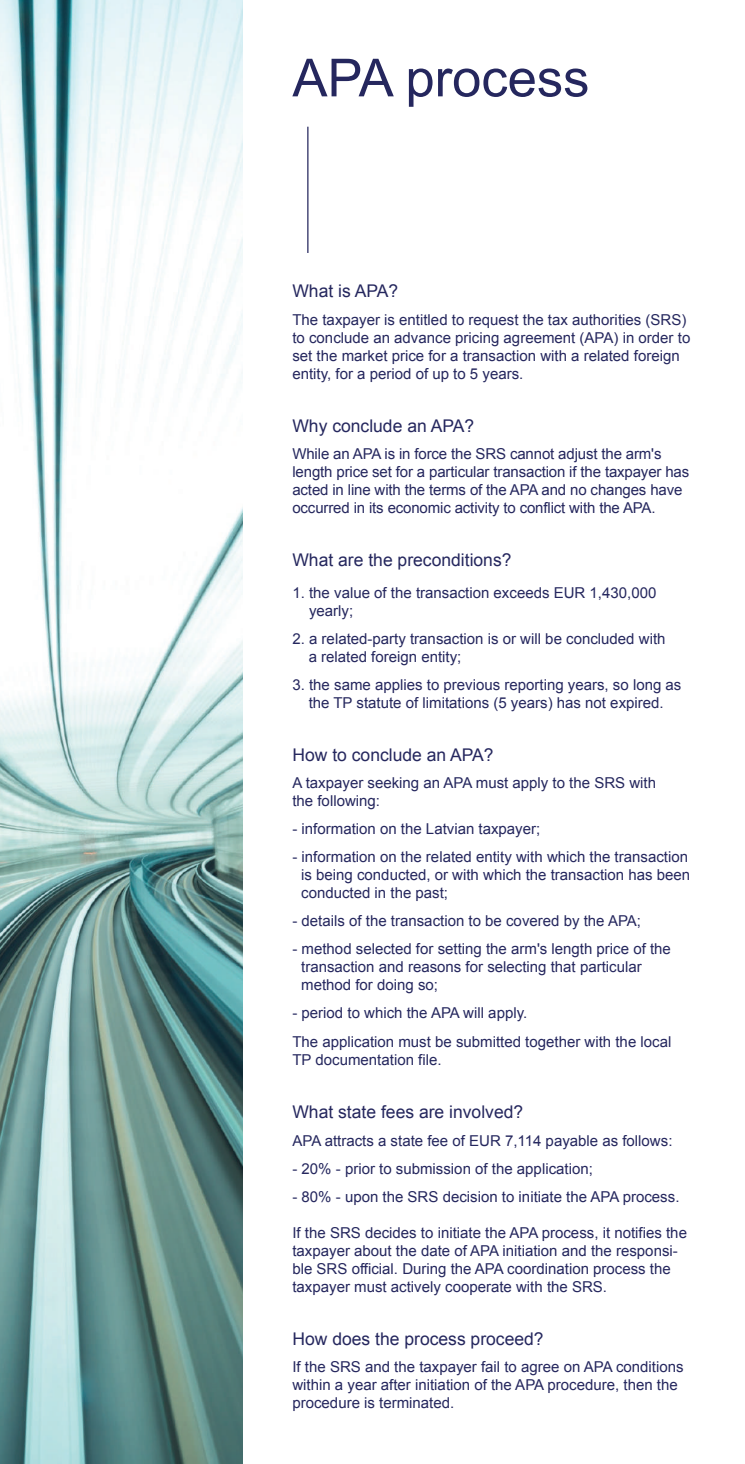
<style>
.page{position:relative;width:745px;height:1464px;background:#fff}
.page>*{position:absolute;margin:0;border:0;box-sizing:border-box;transform-origin:0 0}
.t1{font:52.5px "Arial";color:#25275e}
.t2{font:17.5px "Arial";color:#25275e}
.t3{font:15px/18px "Arial";color:#25275e}
</style>
<div class="page">
<img style="left:0;top:0;width:242px;height:1464px">
<hr style="left:307px;top:127px;width:1px;height:126px;background:#25275e">
<h1 class="t1" style="left:292px;top:44px;width:298px">APA process</h1>
<p class="t2" style="left:292px;top:280px;width:107px">What is APA?</p>
<p class="t3" style="left:292px;top:311px;width:399px">The taxpayer is entitled to request the tax authorities (SRS) to conclude an advance pricing agreement (APA) in order to set the market price for a transaction with a related foreign entity, for a period of up to 5 years.</p>
<p class="t2" style="left:292px;top:414px;width:183px">Why conclude an APA?</p>
<p class="t3" style="left:292px;top:445px;width:398px">While an APA is in force the SRS cannot adjust the arm's length price set for a particular transaction if the taxpayer has acted in line with the terms of the APA and no changes have occurred in its economic activity to conflict with the APA.</p>
<p class="t2" style="left:292px;top:549px;width:220px">What are the preconditions?</p>
<p class="t3" style="left:309px;top:583px;width:348px;text-indent:-17px">1. the value of the transaction exceeds EUR 1,430,000 yearly;</p>
<p class="t3" style="left:308px;top:629px;width:358px;text-indent:-16px">2. a related-party transaction is or will be concluded with a related foreign entity;</p>
<p class="t3" style="left:292px;top:675px;width:390px;text-align:center">3. the same applies to previous reporting years, so long as the TP statute of limitations (5 years) has not expired.</p>
<p class="t2" style="left:292px;top:743px;width:203px">How to conclude an APA?</p>
<p class="t3" style="left:292px;top:774px;width:365px">A taxpayer seeking an APA must apply to the SRS with the following:</p>
<p class="t3" style="left:292px;top:820px;width:249px">- information on the Latvian taxpayer;</p>
<p class="t3" style="left:301px;top:848px;width:390px;text-indent:-9px">- information on the related entity with which the transaction is being conducted, or with which the transaction has been conducted in the past;</p>
<p class="t3" style="left:292px;top:912px;width:350px">- details of the transaction to be covered by the APA;</p>
<p class="t3" style="left:301px;top:940px;width:371px;text-indent:-9px">- method selected for setting the arm's length price of the transaction and reasons for selecting that particular method for doing so;</p>
<p class="t3" style="left:292px;top:999px;width:380px;line-height:28.8px">- period to which the APA will apply.<br>The application must be submitted together with the local</p>
<p class="t3" style="left:292px;top:1051px;width:150px">TP documentation file.</p>
<p class="t2" style="left:292px;top:1100px;width:232px">What state fees are involved?</p>
<p class="t3" style="left:292px;top:1131px;width:381px">APA attracts a state fee of EUR 7,114 payable as follows:</p>
<p class="t3" style="left:292px;top:1159px;width:302px">- 20% - prior to submission of the application;</p>
<p class="t3" style="left:292px;top:1187px;width:388px">- 80% - upon the SRS decision to initiate the APA process.</p>
<p class="t3" style="left:292px;top:1223px;width:396px">If the SRS decides to initiate the APA process, it notifies the taxpayer about the date of APA initiation and the responsi&shy;ble SRS official. During the APA coordination process the taxpayer must actively cooperate with the SRS.</p>
<p class="t2" style="left:292px;top:1327px;width:252px">How does the process proceed?</p>
<p class="t3" style="left:292px;top:1358px;width:392px">If the SRS and the taxpayer fail to agree on APA conditions within a year after initiation of the APA procedure, then the procedure is terminated.</p>
</div>
